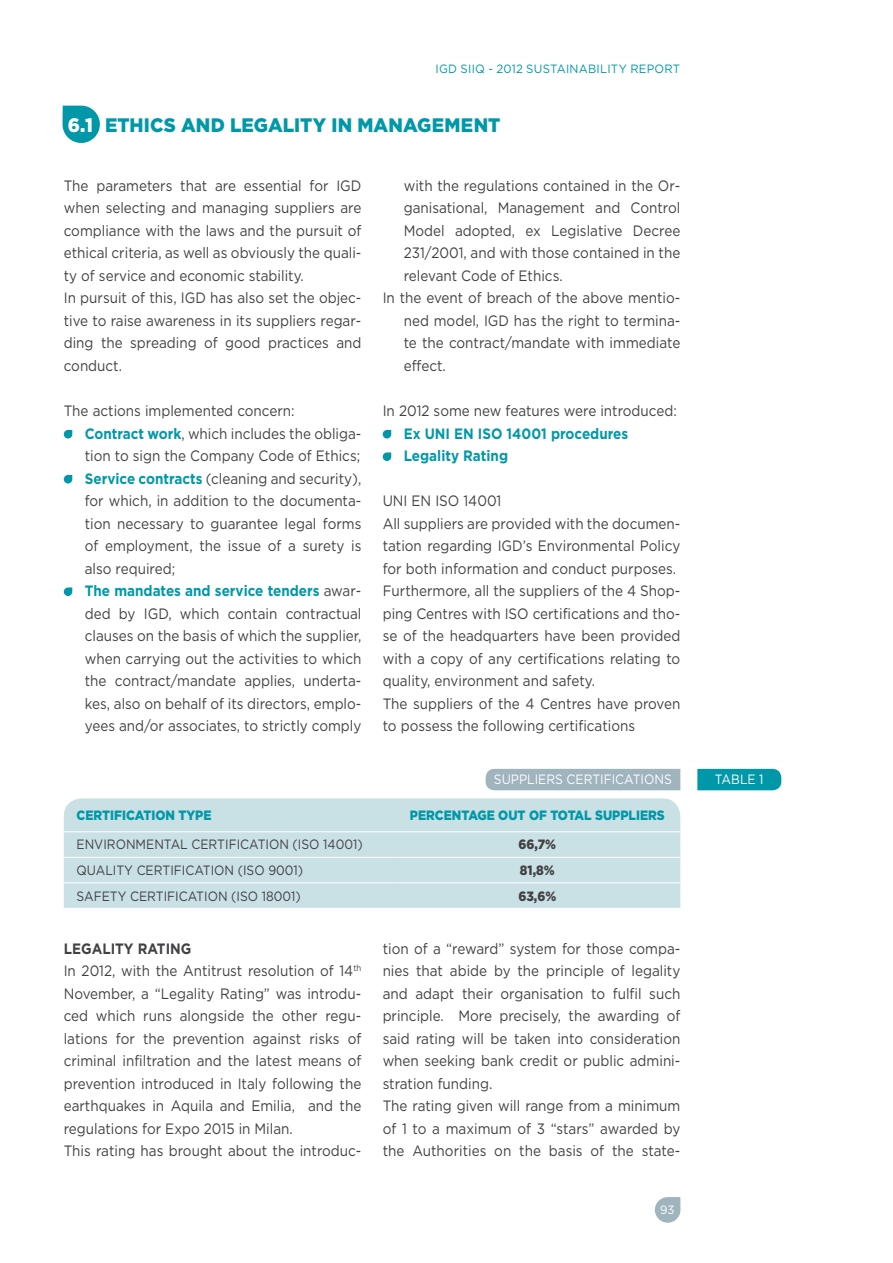
<style>
.page{position:relative;width:893px;height:1263px;background:#fff}
.page>*{position:absolute;margin:0;border:0;box-sizing:border-box;transform-origin:0 0}
.t1{font:900 19.5px "Gotham HTF";letter-spacing:.005em;color:#0098a8;scale:.95 1}
.t2{font:15px/22.5px "Gotham HTF";color:#414042;scale:.9 1}
.t3{font:700 15px/22.5px "Gotham HTF";color:#0098a8;scale:.9 1}
.t4{font:13.5px "Gotham HTF";color:#414042;scale:.9 1}
.t5{font:900 13.5px "Gotham HTF";color:#0098a8;scale:.9 1}
.t6{font:13.5px "Gotham HTF";color:#fff;scale:.9 1}
.t7{font:900 13.5px "Gotham HTF";color:#414042;scale:.9 1}
.t8{font:12px "Gotham HTF";letter-spacing:.02em;color:#0098a8;scale:.95 1}
.t9{font:12px "Gotham HTF";color:#fff;scale:.95 1}
.s1{color:#fff}
.s2{font-weight:700;color:#0098a8}
.s3{font-weight:700}
</style>
<div class="page">
<svg style="left:655px;top:1197px;width:25px;height:26px"></svg>
<svg style="left:64px;top:430px;width:8px;height:8px"></svg>
<svg style="left:64px;top:475px;width:8px;height:8px"></svg>
<svg style="left:64px;top:587px;width:8px;height:9px"></svg>
<svg style="left:383px;top:430px;width:8px;height:8px"></svg>
<svg style="left:383px;top:452px;width:8px;height:9px"></svg>
<svg style="left:63px;top:106px;width:37px;height:37px"></svg>
<div style="left:64px;top:798px;width:616px;height:110px;background:#c9e0e5"></div>
<hr style="left:64px;top:831px;width:330px;height:1px;background:#fff">
<hr style="left:394px;top:831px;width:286px;height:1px;background:#fff">
<hr style="left:64px;top:857px;width:330px;height:1px;background:#fff">
<hr style="left:394px;top:857px;width:286px;height:1px;background:#fff">
<hr style="left:64px;top:882px;width:330px;height:1px;background:#fff">
<hr style="left:394px;top:882px;width:286px;height:1px;background:#fff">
<div style="left:697px;top:769px;width:84px;height:21px;background:#0098a8"></div>
<div style="left:486px;top:769px;width:194px;height:21px;background:#a0b4be"></div>
<p class="t8" style="left:435px;top:62px;width:259px">igd siiq - 2012 SUSTAI NABI LITY REPORT</p>
<h1 class="t1" style="left:68px;top:114px;width:457px"><span class="s1">6.1</span> ETHICS AND LEGALITY IN MANAGEMENT</h1>
<p class="t2" style="left:64px;top:174px;width:332px">The parameters that are essential for IGD when selecting and managing suppliers are compliance with the laws and the pursuit of ethical criteria, as well as obviously the quali&shy;ty of service and economic stability.<br>In pursuit of this, IGD has also set the objec&shy;tive to raise awareness in its suppliers regar&shy;ding the spreading of good practices and conduct.</p>
<p class="t2" style="left:85px;top:399px;width:309px;text-indent:-21px">The actions implemented concern:<br><span class="s2">Contract work</span>, which includes the obliga&shy;tion to sign the Company Code of Ethics; <span class="s2">Service contracts</span> (cleaning and security), for which, in addition to the documenta&shy;tion necessary to guarantee legal forms of employment, the issue of a surety is also required;<br><span class="s2">The mandates and service tenders</span> awar&shy;ded by IGD, which contain contractual clauses on the basis of which the supplier, when carrying out the activities to which the contract/mandate applies, underta&shy;kes, also on behalf of its directors, emplo&shy;yees and/or associates, to strictly comply</p>
<p class="t2" style="left:404px;top:174px;width:309px">with the regulations contained in the Or-</p>
<p class="t2" style="left:404px;top:197px;width:309px">ganisational, Management and Control</p>
<p class="t2" style="left:404px;top:219px;width:309px">Model adopted, ex Legislative Decree</p>
<p class="t2" style="left:404px;top:242px;width:309px">231/2001, and with those contained in the</p>
<p class="t2" style="left:404px;top:264px;width:178px">relevant Code of Ethics.</p>
<p class="t2" style="left:383px;top:287px;width:332px">In the event of breach of the above mentio-</p>
<p class="t2" style="left:404px;top:309px;width:309px">ned model, IGD has the right to termina-</p>
<p class="t2" style="left:404px;top:332px;width:309px">te the contract/mandate with immediate</p>
<p class="t2" style="left:404px;top:354px;width:48px">effect.</p>
<p class="t2" style="left:383px;top:399px;width:328px">In 2012 some new features were introduced:</p>
<p class="t3" style="left:404px;top:422px;width:251px">Ex UNI EN ISO 14001 procedures<br>Legality Rating</p>
<p class="t2" style="left:383px;top:489px;width:332px">UNI EN ISO 14001<br>All suppliers are provided with the documen&shy;tation regarding IGD’s Environmental Policy for both information and conduct purposes.<br>Furthermore, all the suppliers of the 4 Shop&shy;ping Centres with ISO certifications and tho&shy;se of the headquarters have been provided with a copy of any certifications relating to quality, environment and safety.<br>The suppliers of the 4 Centres have proven to possess the following certifications</p>
<p class="t6" style="left:494px;top:772px;width:10px">suppliers</p>
<p class="t6" style="left:567px;top:772px;width:10px">certifications</p>
<p class="t6" style="left:715px;top:772px;width:56px">TABLE 1</p>
<p class="t5" style="left:77px;top:807px;width:20px">CERTIFICATION</p>
<p class="t5" style="left:178px;top:807px;width:10px">TYPE</p>
<p class="t5" style="left:410px;top:807px;width:20px">PERCENTAGE</p>
<p class="t5" style="left:498px;top:807px;width:11px">OUT</p>
<p class="t5" style="left:529px;top:807px;width:34px">OF TOTAL</p>
<p class="t5" style="left:595px;top:807px;width:10px">SUPPLIERS</p>
<p class="t4" style="left:77px;top:837px;width:20px">Environmental</p>
<p class="t4" style="left:191px;top:837px;width:10px">certification</p>
<p class="t4" style="left:293px;top:837px;width:79px">(ISO 14001)</p>
<p class="t7" style="left:519px;top:837px;width:43px">66,7%</p>
<p class="t4" style="left:77px;top:863px;width:21px">Quality</p>
<p class="t4" style="left:137px;top:863px;width:10px">certification</p>
<p class="t4" style="left:238px;top:863px;width:74px">(ISO 9001)</p>
<p class="t7" style="left:520px;top:862px;width:40px">81,8%</p>
<p class="t4" style="left:77px;top:888px;width:19px">Safety</p>
<p class="t4" style="left:130px;top:888px;width:10px">certification</p>
<p class="t4" style="left:231px;top:888px;width:79px">(ISO 18001)</p>
<p class="t7" style="left:518px;top:888px;width:44px">63,6%</p>
<p class="t2" style="left:64px;top:937px;width:332px"><span class="s3">LEGALITY RATING<br></span>In 2012, with the Antitrust resolution of 14<sup>th </sup>November, a “Legality Rating” was introdu&shy;ced which runs alongside the other regu&shy;lations for the prevention against risks of criminal infiltration and the latest means of prevention introduced in Italy following the earthquakes in Aquila and Emilia, and the regulations for Expo 2015 in Milan.<br>This rating has brought about the introduc-</p>
<p class="t2" style="left:383px;top:937px;width:332px">tion of a “reward” system for those compa&shy;nies that abide by the principle of legality and adapt their organisation to fulfil such principle. More precisely, the awarding of said rating will be taken into consideration when seeking bank credit or public admini&shy;stration funding.<br>The rating given will range from a minimum of 1 to a maximum of 3 “stars” awarded by the Authorities on the basis of the state-</p>
<p class="t9" style="left:660px;top:1203px;width:17px">93</p>
</div>
